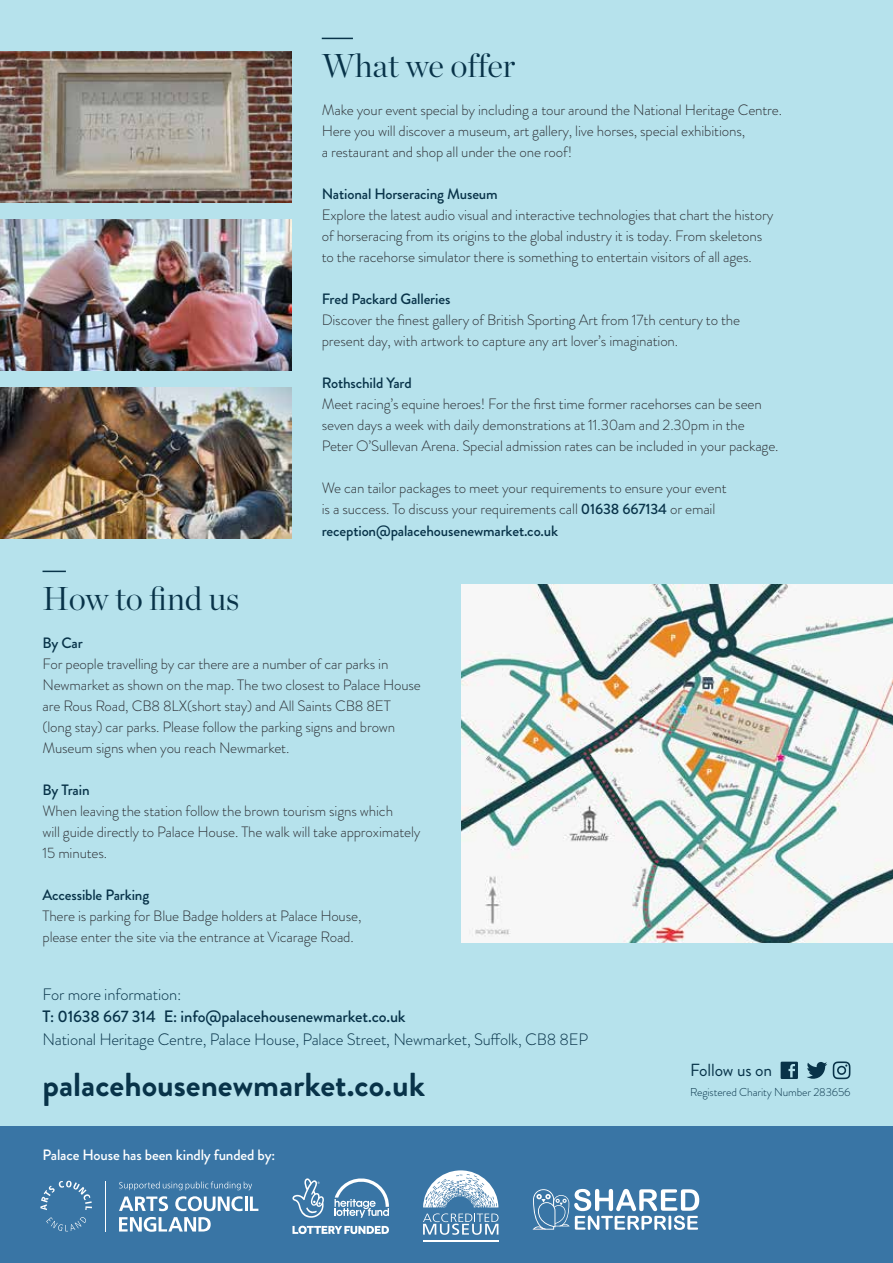
<style>
.page{position:relative;width:893px;height:1263px;background:#b6e2ec}
.page>*{position:absolute;margin:0;border:0;box-sizing:border-box;transform-origin:0 0}
.t1{font:700 33.15px "Brandon Grotesque";color:#083349}
.t2{font:300 33px "Chronicle Display";color:#083349}
.t3{font:17.55px "Brandon Grotesque";letter-spacing:-.01em;color:#083349}
.t4{font:300 16.5px "Brandon Grotesque";letter-spacing:-.01em;color:#083349}
.t5{font:500 16.5px "Brandon Grotesque";letter-spacing:-.01em;color:#083349}
.t6{font:300 15px/21px "Brandon Grotesque";letter-spacing:-.01em;color:#2e3237}
.t7{font:500 15px "Brandon Grotesque";letter-spacing:-.01em;color:#083349}
.t8{font:500 15px "Brandon Grotesque";letter-spacing:-.01em;color:#fff}
.t9{font:300 11.4px "Brandon Grotesque";letter-spacing:-.01em;color:#083349}
.s1{font-weight:500;color:#083349}
</style>
<div class="page">
<svg style="left:781px;top:1062px;width:17px;height:17px"></svg>
<svg style="left:807px;top:1062px;width:20px;height:17px"></svg>
<svg style="left:833px;top:1061px;width:17px;height:18px"></svg>
<svg style="left:43px;top:571px;width:23px;height:1px"></svg>
<img style="left:0;top:219px;width:292px;height:152px">
<img style="left:0;top:388px;width:292px;height:151px">
<img style="left:461px;top:584px;width:432px;height:358px">
<hr style="left:322px;top:38px;width:31px;height:1px;background:#083349">
<img style="left:0;top:51px;width:292px;height:151px">
<div style="left:0;top:1127px;width:893px;height:136px;background:#3975a5"></div>
<svg style="left:119px;top:1196px;width:49px;height:15px"></svg>
<svg style="left:175px;top:1196px;width:68px;height:15px"></svg>
<hr style="left:245px;top:1196px;width:3px;height:15px;background:#fff">
<svg style="left:250px;top:1196px;width:8px;height:15px"></svg>
<svg style="left:119px;top:1217px;width:92px;height:15px"></svg>
<svg style="left:119px;top:1181px;width:133px;height:9px"></svg>
<svg style="left:40px;top:1180px;width:52px;height:30px"></svg>
<svg style="left:46px;top:1217px;width:40px;height:14px"></svg>
<hr style="left:105px;top:1181px;width:1px;height:50px;background:#fff">
<svg style="left:292px;top:1226px;width:97px;height:8px"></svg>
<svg style="left:292px;top:1178px;width:32px;height:40px"></svg>
<svg style="left:334px;top:1178px;width:55px;height:40px"></svg>
<hr style="left:423px;top:1241px;width:75px;height:1px;background:#fff">
<svg style="left:423px;top:1170px;width:75px;height:37px"></svg>
<svg style="left:423px;top:1213px;width:75px;height:22px"></svg>
<svg style="left:532px;top:1189px;width:167px;height:41px"></svg>
<h2 class="t2" style="left:322px;top:41px;width:195px">What we offer</h2>
<p class="t6" style="left:322px;top:100px;width:462px">Make your event special by including a tour around the National Heritage Centre.<br>Here you will discover a museum, art gallery, live horses, special exhibitions,<br>a restaurant and shop all under the one roof!</p>
<p class="t7" style="left:322px;top:184px;width:177px">National Horseracing Museum</p>
<p class="t6" style="left:322px;top:205px;width:453px">Explore the latest audio visual and interactive technologies that chart the history of horseracing from its origins to the global industry it is today. From skeletons to the racehorse simulator there is something to entertain visitors of all ages.</p>
<p class="t7" style="left:322px;top:289px;width:130px">Fred Packard Galleries</p>
<p class="t6" style="left:322px;top:310px;width:420px">Discover the finest gallery of British Sporting Art from 17th century to the present day, with artwork to capture any art lover’s imagination.</p>
<p class="t7" style="left:322px;top:373px;width:92px">Rothschild Yard</p>
<p class="t6" style="left:322px;top:394px;width:458px">Meet racing’s equine heroes! For the first time former racehorses can be seen seven days a week with daily demonstrations at 11.30am and 2.30pm in the<br>Peter O’Sullevan Arena. Special admission rates can be included in your package.</p>
<p class="t6" style="left:322px;top:478px;width:406px">We can tailor packages to meet your requirements to ensure your event is a success. To discuss your requirements call <span class="s1">01638 667134</span> or email <span class="s1">reception@palacehousenewmarket.co.uk</span></p>
<h2 class="t2" style="left:43px;top:574px;width:199px">How to find us</h2>
<p class="t7" style="left:43px;top:633px;width:42px">By Car</p>
<p class="t6" style="left:43px;top:654px;width:380px">For people travelling by car there are a number of car parks in Newmarket as shown on the map. The two closest to Palace House are Rous Road, CB8 8LX(short stay) and All Saints CB8 8ET (long stay) car parks. Please follow the parking signs and brown Museum signs when you reach Newmarket.</p>
<p class="t7" style="left:43px;top:780px;width:49px">By Train</p>
<p class="t6" style="left:43px;top:801px;width:379px">When leaving the station follow the brown tourism signs which<br>will guide directly to Palace House. The walk will take approximately<br>15 minutes.</p>
<p class="t7" style="left:43px;top:885px;width:108px">Accessible Parking</p>
<p class="t6" style="left:43px;top:906px;width:320px">There is parking for Blue Badge holders at Palace House, please enter the site via the entrance at Vicarage Road.</p>
<p class="t4" style="left:43px;top:983px;width:140px">For more information:</p>
<p class="t5" style="left:43px;top:1005px;width:365px">T: 01638 667 314 E: info@palacehousenewmarket.co.uk</p>
<p class="t4" style="left:43px;top:1028px;width:547px">National Heritage Centre, Palace House, Palace Street, Newmarket, Suffolk, CB8 8EP</p>
<h1 class="t1" style="left:43px;top:1061px;width:384px">palacehousenewmarket.co.uk</h1>
<p class="t8" style="left:43px;top:1144px;width:234px">Palace House has been kindly funded by:</p>
<p class="t3" style="left:690px;top:1058px;width:83px">Follow us on</p>
<p class="t9" style="left:690px;top:1084px;width:162px">Registered Charity Number 283656</p>
</div>
